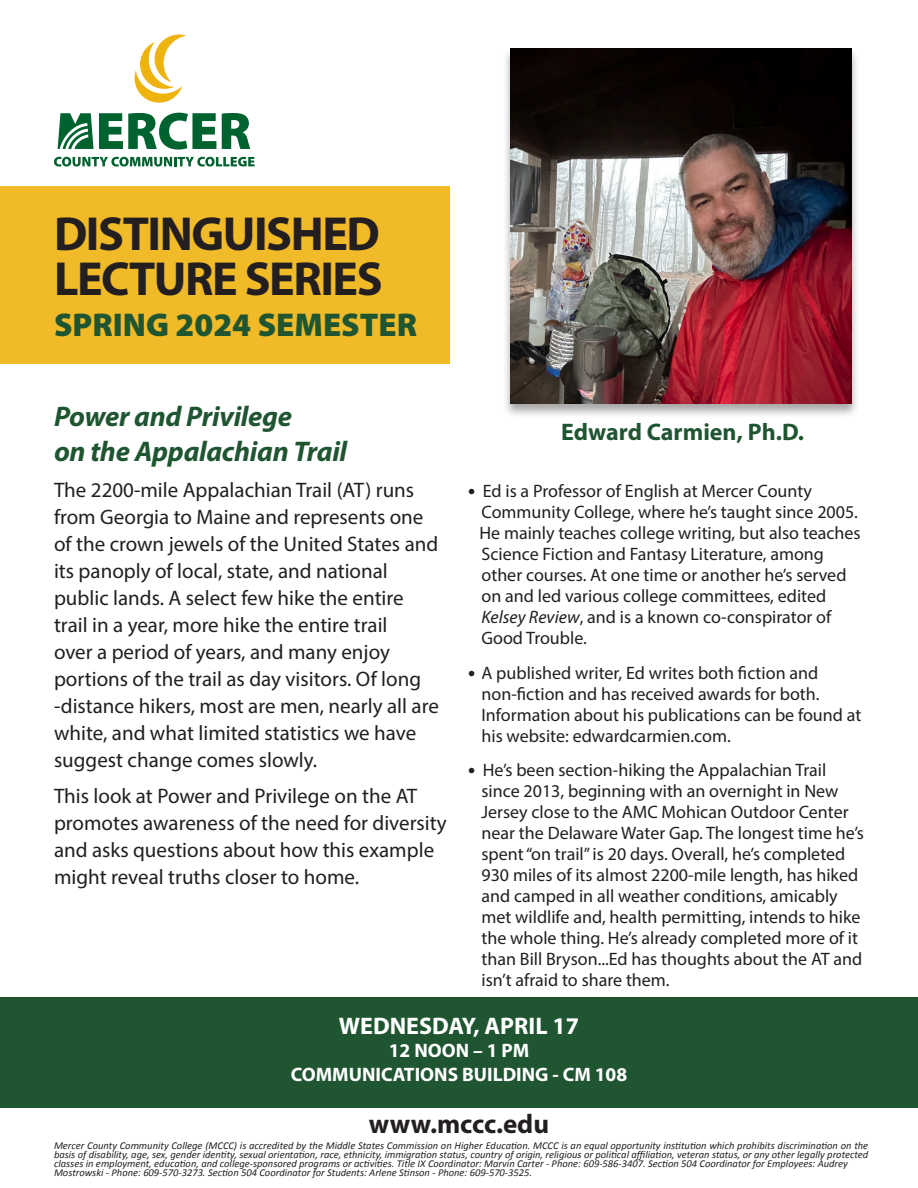
<style>
.page{position:relative;width:918px;height:1188px;background:#fff}
.page>*{position:absolute;margin:0;border:0;box-sizing:border-box;transform-origin:0 0}
.t1{font:700 48px "Myriad Pro";letter-spacing:-.03em;color:#231f20}
.t2{font:900 33px "Myriad Pro";color:#205532}
.t3{font:italic 700 28.5px "Myriad Pro";letter-spacing:-.01em;color:#205532}
.t4{font:700 27px "Myriad Pro";color:#231f20}
.t5{font:700 24px "Myriad Pro";color:#205532}
.t6{font:700 24px "Myriad Pro";color:#fff}
.t7{font:21px "Myriad Pro";color:#231f20}
.t8{font:700 19.5px "Myriad Pro";color:#fff}
.t9{font:18px/21px "Myriad Pro";color:#231f20}
.t10{font:italic 10.5px/9px "Calibri";color:#231f20;text-align:justify}
.s1{font-weight:700;font-size:21px}
.s2{font-style:italic}
</style>
<div class="page">
<div style="left:0;top:997px;width:918px;height:111px;background:#205532"></div>
<div style="left:0;top:186px;width:450px;height:178px;background:#f0ba28"></div>
<svg style="left:134px;top:35px;width:53px;height:68px"></svg>
<svg style="left:222px;top:113px;width:28px;height:36px"></svg>
<svg style="left:54px;top:157px;width:201px;height:10px"></svg>
<svg style="left:58px;top:113px;width:158px;height:37px"></svg>
<div style="left:502px;top:47px;width:358px;height:371px;background:#231f20;opacity:.4"></div>
<img style="left:511px;top:49px;width:341px;height:355px">
<p class="t1" style="left:54px;top:202px;width:328px">DISTINGUISHED</p>
<p class="t1" style="left:54px;top:247px;width:330px">LECTURE SERIES</p>
<p class="t2" style="left:54px;top:303px;width:365px">SPRING 2024 SEMESTER</p>
<p class="t3" style="left:54px;top:398px;width:240px">Power and Privilege</p>
<p class="t3" style="left:54px;top:433px;width:295px">on the Appalachian Trail</p>
<p class="t5" style="left:561px;top:416px;width:244px">Edward Carmien, Ph.D.</p>
<p class="t7" style="left:54px;top:477px;width:362px">The 2200-mile Appalachian Trail (AT) runs</p>
<p class="t7" style="left:54px;top:504px;width:371px">from Georgia to Maine and represents one</p>
<p class="t7" style="left:54px;top:531px;width:386px">of the crown jewels of the United States and</p>
<p class="t7" style="left:54px;top:558px;width:335px">its panoply of local, state, and national</p>
<p class="t7" style="left:54px;top:585px;width:351px">public lands. A select few hike the entire</p>
<p class="t7" style="left:54px;top:612px;width:335px">trail in a year, more hike the entire trail</p>
<p class="t7" style="left:54px;top:639px;width:338px">over a period of years, and many enjoy</p>
<p class="t7" style="left:54px;top:666px;width:369px">portions of the trail as day visitors. Of long</p>
<p class="t7" style="left:54px;top:693px;width:386px">-distance hikers, most are men, nearly all are</p>
<p class="t7" style="left:54px;top:720px;width:364px">white, and what limited statistics we have</p>
<p class="t7" style="left:54px;top:747px;width:265px">suggest change comes slowly.</p>
<p class="t7" style="left:54px;top:783px;width:365px">This look at Power and Privilege on the AT</p>
<p class="t7" style="left:54px;top:810px;width:394px">promotes awareness of the need for diversity</p>
<p class="t7" style="left:54px;top:837px;width:382px">and asks questions about how this example</p>
<p class="t7" style="left:54px;top:864px;width:307px">might reveal truths closer to home.</p>
<p class="t9" style="left:482px;top:481px;width:378px;text-indent:-14px"><span class="s1">•</span> Ed is a Professor of English at Mercer County<br>Community College, where he’s taught since 2005.</p>
<p class="t9" style="left:479px;top:523px;width:383px">He mainly teaches college writing, but also teaches Science Fiction and Fantasy Literature, among other courses. At one time or another he’s served on and led various college committees, edited <span class="s2">Kelsey Review</span>, and is a known co-conspirator of Good Trouble.</p>
<p class="t9" style="left:482px;top:662px;width:381px;text-indent:-14px"><span class="s1">•</span> A published writer, Ed writes both fiction and non-fiction and has received awards for both.<br>Information about his publications can be found at his website: edwardcarmien.com.</p>
<p class="t9" style="left:482px;top:759px;width:384px;text-indent:-14px"><span class="s1">•</span> He’s been section-hiking the Appalachian Trail since 2013, beginning with an overnight in New Jersey close to the AMC Mohican Outdoor Center near the Delaware Water Gap. The longest time he’s spent “on trail” is 20 days. Overall, he’s completed 930 miles of its almost 2200-mile length, has hiked and camped in all weather conditions, amicably met wildlife and, health permitting, intends to hike the whole thing. He’s already completed more of it than Bill Bryson...Ed has thoughts about the AT and isn’t afraid to share them.</p>
<p class="t6" style="left:339px;top:1010px;width:242px">WEDNESDAY, APRIL 17</p>
<p class="t8" style="left:389px;top:1038px;width:142px">12 NOON – 1 PM</p>
<p class="t8" style="left:291px;top:1061px;width:338px">COMMUNICATIONS BUILDING - CM 108</p>
<p class="t4" style="left:369px;top:1106px;width:182px">www.mccc.edu</p>
<p class="t10" style="left:54px;top:1141px;width:816px">Mercer County Community College (MCCC) is accredited by the Middle States Commission on Higher Education. MCCC is an equal opportunity institution which prohibits discrimination on the basis of disability, age, sex, gender identity, sexual orientation, race, ethnicity, immigration status, country of origin, religious or political affiliation, veteran status, or any other legally protected classes in employment, education, and college-sponsored programs or activities. Title IX Coordinator: Marvin Carter - Phone: 609-586-3407. Section 504 Coordinator for Employees: Audrey</p>
<p class="t10" style="left:54px;top:1168px;width:480px">Mostrowski - Phone: 609-570-3273. Section 504 Coordinator for Students: Arlene Stinson - Phone: 609-570-3525.</p>
</div>
